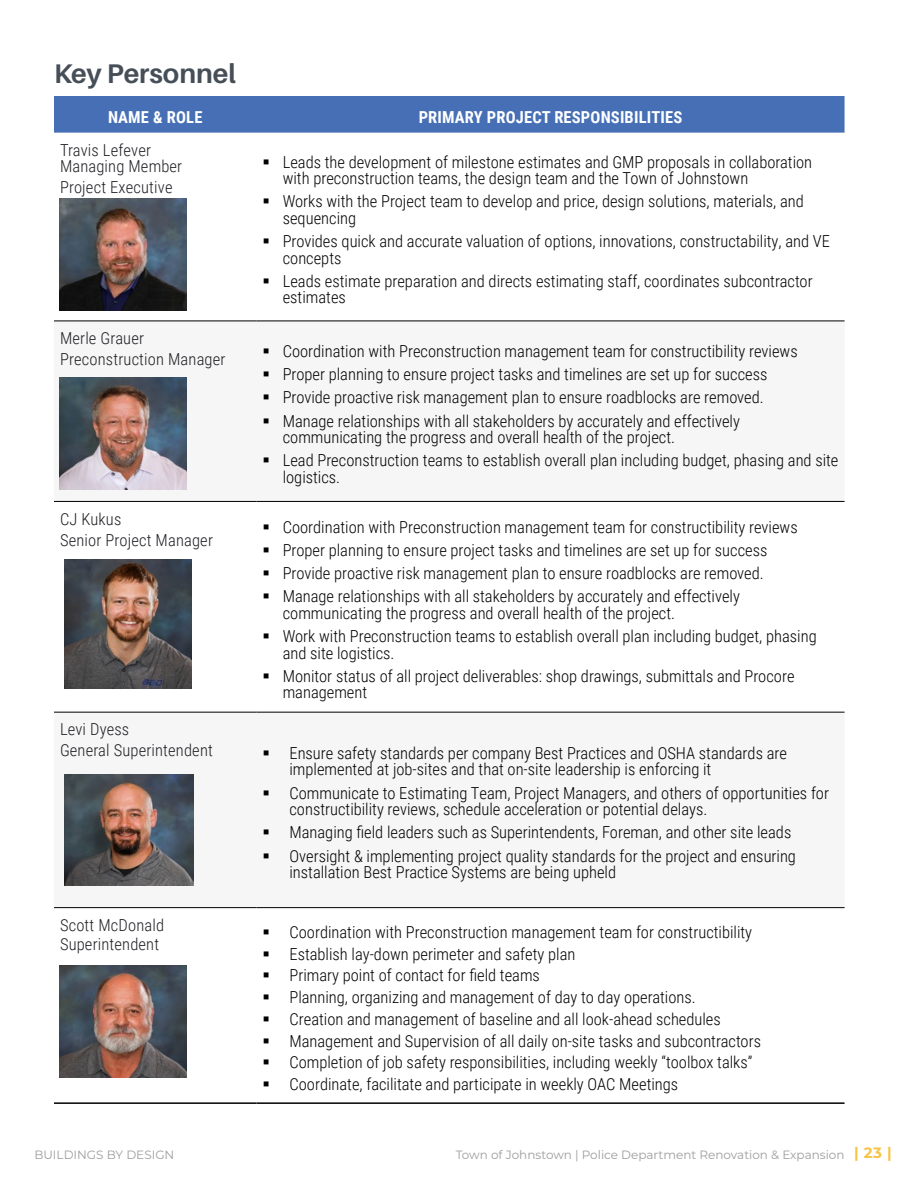
<style>
.page{position:relative;width:918px;height:1188px;background:#fff}
.page>*{position:absolute;margin:0;border:0;box-sizing:border-box;transform-origin:0 0}
.Intro_black{font:700 27px "Aileron";color:#464e58}
.t1{font:300 16.5px/16.5px "Roboto Condensed";color:#000}
.Body{font:300 16.5px/19.5px "Roboto Condensed";letter-spacing:.01em;color:#1f1d22}
.Body-2{font:700 16.5px "Roboto Condensed";letter-spacing:.01em;color:#fff}
.t2{font:12px "Montserrat";color:#9d9d9c}
.s1{font-weight:700;font-size:15px;color:#f7c448}
</style>
<div class="page">
<div style="left:54px;top:96px;width:791px;height:37px;background:#466fb5"></div>
<svg style="left:54px;top:377px;width:791px;height:509px;fill:#f6f6f6"></svg>
<hr style="left:54px;top:321px;width:202px;height:1px;background:#000">
<hr style="left:256px;top:321px;width:589px;height:1px;background:#000">
<hr style="left:54px;top:501px;width:202px;height:1px;background:#000">
<hr style="left:256px;top:501px;width:589px;height:1px;background:#000">
<hr style="left:54px;top:712px;width:202px;height:1px;background:#000">
<hr style="left:256px;top:712px;width:589px;height:1px;background:#000">
<hr style="left:54px;top:907px;width:202px;height:1px;background:#000">
<hr style="left:256px;top:907px;width:589px;height:1px;background:#000">
<hr style="left:54px;top:1102px;width:202px;height:2px;background:#000">
<hr style="left:256px;top:1102px;width:589px;height:2px;background:#000">
<img style="left:60px;top:199px;width:126px;height:111px">
<img style="left:65px;top:560px;width:126px;height:128px">
<img style="left:65px;top:774px;width:128px;height:112px">
<img style="left:60px;top:966px;width:126px;height:112px">
<img style="left:60px;top:378px;width:126px;height:112px">
<svg style="left:264px;top:395px;width:5px;height:5px"></svg>
<svg style="left:264px;top:418px;width:5px;height:5px"></svg>
<svg style="left:264px;top:458px;width:5px;height:5px"></svg>
<svg style="left:264px;top:524px;width:5px;height:5px"></svg>
<svg style="left:264px;top:547px;width:5px;height:5px"></svg>
<svg style="left:264px;top:571px;width:5px;height:4px"></svg>
<svg style="left:264px;top:594px;width:5px;height:5px"></svg>
<svg style="left:264px;top:634px;width:5px;height:4px"></svg>
<svg style="left:264px;top:673px;width:5px;height:5px"></svg>
<svg style="left:264px;top:750px;width:5px;height:5px"></svg>
<svg style="left:264px;top:790px;width:5px;height:5px"></svg>
<svg style="left:264px;top:830px;width:5px;height:5px"></svg>
<svg style="left:264px;top:853px;width:5px;height:5px"></svg>
<p class="Intro_black" style="left:54px;top:58px;width:184px">Key Personnel</p>
<p class="Body-2" style="left:108px;top:106px;width:96px">NAME &amp; ROLE</p>
<p class="Body-2" style="left:419px;top:106px;width:265px">PRIMARY PROJECT RESPONSIBILITIES</p>
<p class="Body" style="left:60px;top:140px;width:93px">Travis Lefever</p>
<p class="Body" style="left:60px;top:156px;width:124px">Managing Member</p>
<p class="Body" style="left:60px;top:176px;width:114px">Project Executive</p>
<p class="t1" style="left:283px;top:153px;width:531px">Leads the development of milestone estimates and GMP proposals in collaboration with preconstruction teams, the design team and the Town of Johnstown</p>
<p class="t1" style="left:283px;top:193px;width:523px">Works with the Project team to develop and price, design solutions, materials, and sequencing</p>
<p class="t1" style="left:283px;top:232px;width:549px">Provides quick and accurate valuation of options, innovations, constructability, and VE concepts</p>
<p class="t1" style="left:283px;top:272px;width:531px">Leads estimate preparation and directs estimating staff, coordinates subcontractor estimates</p>
<p class="Body" style="left:60px;top:328px;width:86px">Merle Grauer</p>
<p class="Body" style="left:60px;top:349px;width:167px">Preconstruction Manager</p>
<p class="Body" style="left:60px;top:509px;width:63px">CJ Kukus</p>
<p class="Body" style="left:60px;top:530px;width:154px">Senior Project Manager</p>
<p class="t1" style="left:283px;top:342px;width:517px">Coordination with Preconstruction management team for constructibility reviews</p>
<p class="t1" style="left:283px;top:365px;width:486px">Proper planning to ensure project tasks and timelines are set up for success</p>
<p class="t1" style="left:283px;top:389px;width:483px">Provide proactive risk management plan to ensure roadblocks are removed.</p>
<p class="t1" style="left:283px;top:412px;width:459px">Manage relationships with all stakeholders by accurately and effectively communicating the progress and overall health of the project.</p>
<p class="t1" style="left:283px;top:452px;width:557px">Lead Preconstruction teams to establish overall plan including budget, phasing and site logistics.</p>
<p class="t1" style="left:283px;top:518px;width:517px">Coordination with Preconstruction management team for constructibility reviews</p>
<p class="t1" style="left:283px;top:541px;width:486px">Proper planning to ensure project tasks and timelines are set up for success</p>
<p class="t1" style="left:283px;top:564px;width:483px">Provide proactive risk management plan to ensure roadblocks are removed.</p>
<p class="t1" style="left:283px;top:588px;width:459px">Manage relationships with all stakeholders by accurately and effectively communicating the progress and overall health of the project.</p>
<p class="t1" style="left:283px;top:627px;width:535px">Work with Preconstruction teams to establish overall plan including budget, phasing and site logistics.</p>
<p class="t1" style="left:283px;top:667px;width:513px">Monitor status of all project deliverables: shop drawings, submittals and Procore management</p>
<p class="Body" style="left:60px;top:719px;width:71px">Levi Dyess</p>
<p class="Body" style="left:60px;top:740px;width:154px">General Superintendent</p>
<p class="t1" style="left:290px;top:744px;width:499px">Ensure safety standards per company Best Practices and OSHA standards are implemented at job-sites and that on-site leadership is enforcing it</p>
<p class="t1" style="left:290px;top:784px;width:541px">Communicate to Estimating Team, Project Managers, and others of opportunities for constructibility reviews, schedule acceleration or potential delays.</p>
<p class="t1" style="left:290px;top:824px;width:503px">Managing field leaders such as Superintendents, Foreman, and other site leads</p>
<p class="t1" style="left:290px;top:847px;width:508px">Oversight &amp; implementing project quality standards for the project and ensuring installation Best Practice Systems are being upheld</p>
<p class="Body" style="left:60px;top:915px;width:106px">Scott McDonald<br>Superintendent</p>
<p class="t1" style="left:290px;top:923px;width:464px">Coordination with Preconstruction management team for constructibility</p>
<p class="t1" style="left:290px;top:945px;width:287px">Establish lay-down perimeter and safety plan</p>
<p class="t1" style="left:290px;top:967px;width:252px">Primary point of contact for field teams</p>
<p class="t1" style="left:290px;top:988px;width:408px">Planning, organizing and management of day to day operations.</p>
<p class="t1" style="left:290px;top:1010px;width:433px">Creation and management of baseline and all look-ahead schedules</p>
<p class="t1" style="left:290px;top:1032px;width:473px">Management and Supervision of all daily on-site tasks and subcontractors</p>
<p class="t1" style="left:290px;top:1054px;width:464px">Completion of job safety responsibilities, including weekly “toolbox talks”</p>
<p class="t1" style="left:290px;top:1075px;width:390px">Coordinate, facilitate and participate in weekly OAC Meetings</p>
<p class="t2" style="left:34px;top:1146px;width:141px">BUILDINGS BY DESIGN</p>
<p class="t2" style="left:456px;top:1146px;width:438px">Town of Johnstown | Police Department Renovation &amp; Expansion <span class="s1">| 23 |</span></p>
</div>
